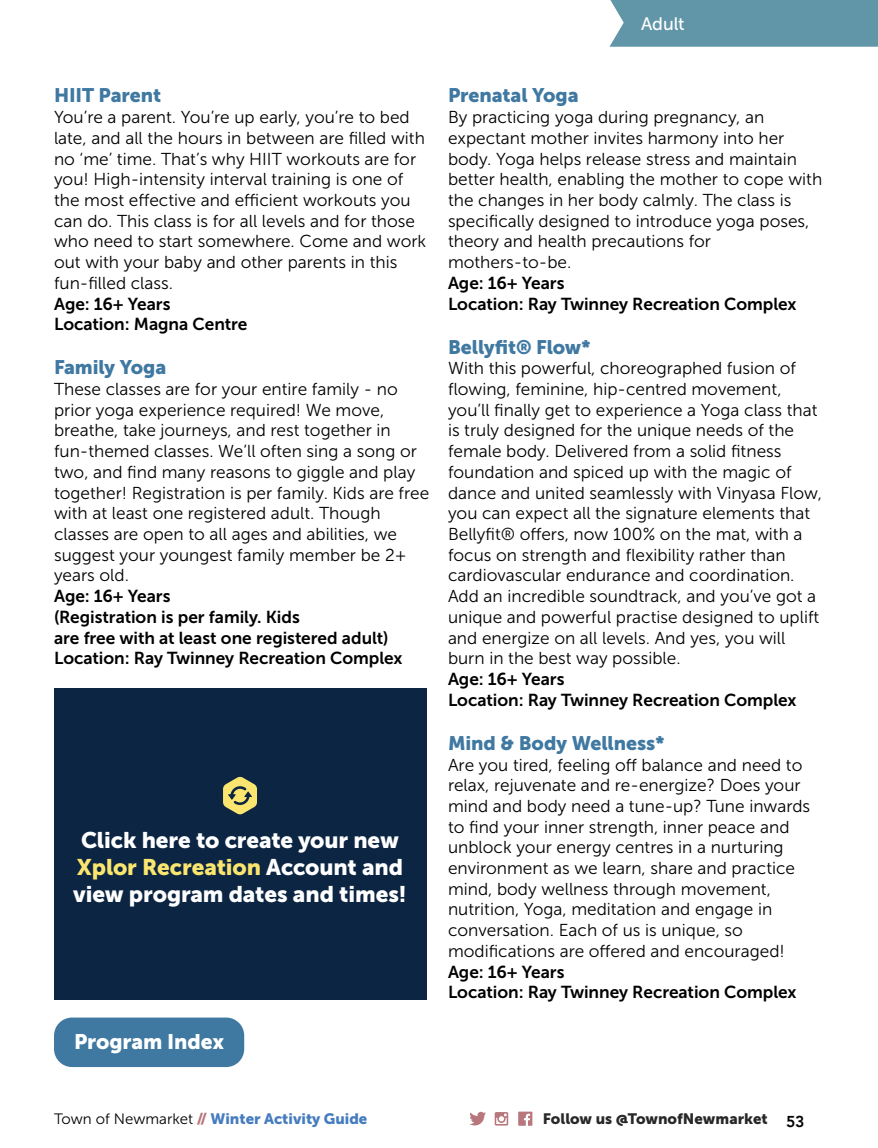
<style>
.page{position:relative;width:878px;height:1148px;background:#fff}
.page>*{position:absolute;margin:0;border:0;box-sizing:border-box;transform-origin:0 0}
.t1{font:22.5px/27px "Museo Sans 900";letter-spacing:-.005em;color:#fff;text-align:center}
.t2{font:21px "Museo Sans 900";letter-spacing:-.005em;color:#fff}
.t3{font:19.5px "Museo Sans 900";letter-spacing:-.005em;color:#3f78a1}
.t4{font:18px "Museo Sans 500";letter-spacing:-.005em;color:#fff}
.t5{font:17.25px/20.7px "Museo Sans 300";color:#000}
.t6{font:17.25px/20.7px "Museo Sans 700";color:#000}
.t7{font:15px "Museo Sans 900";color:#457cbf}
.t8{font:15px "Museo Sans 900";color:#292829}
.s1{color:#fae66f}
.s2{font-family:"Museo Sans 300";color:#000}
.s3{color:#b7777c}
.s4{font-family:"Avenir";font-weight:800;font-size:15.75px;color:#000}
</style>
<div class="page">
<svg style="left:469px;top:1111px;width:17px;height:14px"></svg>
<svg style="left:494px;top:1112px;width:14px;height:13px"></svg>
<svg style="left:518px;top:1111px;width:14px;height:14px"></svg>
<div style="left:609px;top:0;width:269px;height:47px;background:#6096a8"></div>
<div style="left:54px;top:1017px;width:190px;height:50px;background:#3f78a1;border-radius:18px"></div>
<div style="left:54px;top:688px;width:372px;height:311px;background:#0c2543"></div>
<svg style="left:223px;top:776px;width:34px;height:38px"></svg>
<p class="t4" style="left:641px;top:13px;width:45px">Adult</p>
<p class="t3" style="left:54px;top:84px;width:109px">HIIT Parent</p>
<p class="t5" style="left:54px;top:107px;width:374px">You’re a parent. You’re up early, you’re to bed late, and all the hours in between are filled with no ‘me’ time. That’s why HIIT workouts are for you! High-intensity interval training is one of the most effective and efficient workouts you can do. This class is for all levels and for those who need to start somewhere. Come and work out with your baby and other parents in this fun-filled class.</p>
<p class="t6" style="left:54px;top:293px;width:195px">Age: 16+ Years<br>Location: Magna Centre</p>
<p class="t3" style="left:54px;top:356px;width:114px">Family Yoga</p>
<p class="t5" style="left:54px;top:379px;width:377px">These classes are for your entire family - no prior yoga experience required! We move, breathe, take journeys, and rest together in fun-themed classes. We’ll often sing a song or two, and find many reasons to giggle and play together! Registration is per family. Kids are free with at least one registered adult. Though classes are open to all ages and abilities, we suggest your youngest family member be 2+ years old.</p>
<p class="t6" style="left:54px;top:586px;width:350px">Age: 16+ Years<br>(Registration is per family. Kids<br>are free with at least one registered adult)<br>Location: Ray Twinney Recreation Complex</p>
<h1 class="t1" style="left:73px;top:826px;width:335px">Click here to create your new<br><span class="s1">Xplor Recreation</span> Account and view program dates and times!</h1>
<p class="t2" style="left:74px;top:1030px;width:151px">Program Index</p>
<p class="t3" style="left:448px;top:84px;width:132px">Prenatal Yoga</p>
<p class="t5" style="left:448px;top:107px;width:376px">By practicing yoga during pregnancy, an expectant mother invites harmony into her body. Yoga helps release stress and maintain better health, enabling the mother to cope with the changes in her body calmly. The class is specifically designed to introduce yoga poses, theory and health precautions for mothers-to-be.</p>
<p class="t6" style="left:448px;top:272px;width:350px">Age: 16+ Years<br>Location: Ray Twinney Recreation Complex</p>
<p class="t3" style="left:448px;top:336px;width:144px">Bellyfit® Flow*</p>
<p class="t5" style="left:448px;top:358px;width:375px">With this powerful, choreographed fusion of flowing, feminine, hip-centred movement, you’ll finally get to experience a Yoga class that is truly designed for the unique needs of the female body. Delivered from a solid fitness foundation and spiced up with the magic of dance and united seamlessly with Vinyasa Flow, you can expect all the signature elements that Bellyfit® offers, now 100% on the mat, with a focus on strength and flexibility rather than cardiovascular endurance and coordination.<br>Add an incredible soundtrack, and you’ve got a unique and powerful practise designed to uplift and energize on all levels. And yes, you will burn in the best way possible.</p>
<p class="t6" style="left:448px;top:668px;width:350px">Age: 16+ Years<br>Location: Ray Twinney Recreation Complex</p>
<p class="t3" style="left:448px;top:732px;width:218px">Mind &amp; Body Wellness*</p>
<p class="t5" style="left:448px;top:754px;width:364px">Are you tired, feeling off balance and need to relax, rejuvenate and re-energize? Does your mind and body need a tune-up? Tune inwards to find your inner strength, inner peace and unblock your energy centres in a nurturing environment as we learn, share and practice mind, body wellness through movement, nutrition, Yoga, meditation and engage in conversation. Each of us is unique, so modifications are offered and encouraged!</p>
<p class="t6" style="left:448px;top:961px;width:350px">Age: 16+ Years<br>Location: Ray Twinney Recreation Complex</p>
<p class="t7" style="left:54px;top:1110px;width:315px"><span class="s2">Town of Newmarket</span> <span class="s3">//</span> Winter Activity Guide</p>
<p class="t8" style="left:543px;top:1110px;width:263px">Follow us @TownofNewmarket <span class="s4">53</span></p>
</div>
